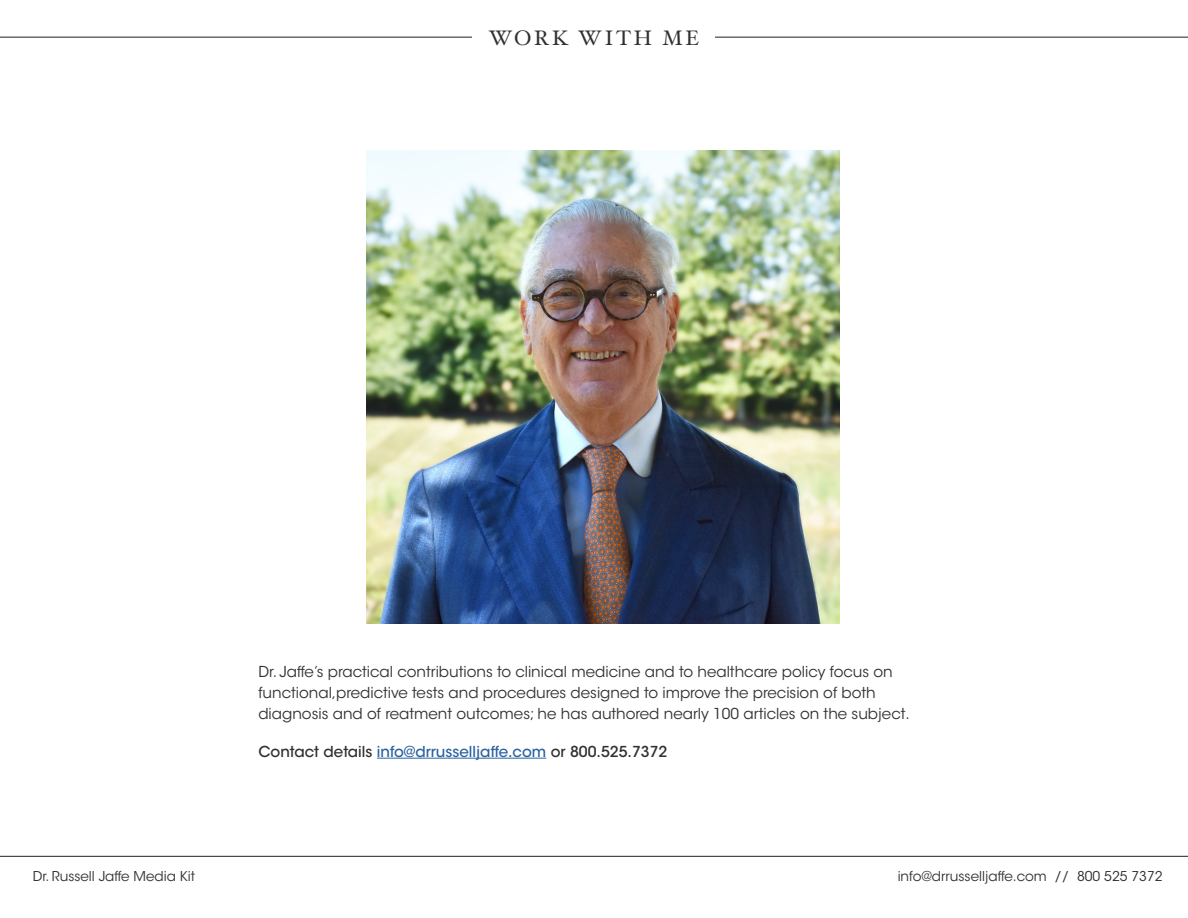
<style>
.page{position:relative;width:1188px;height:918px;background:#fff}
.page>*{position:absolute;margin:0;border:0;box-sizing:border-box;transform-origin:0 0}
.t1{font:21px "Hoefler Text";letter-spacing:.125em;color:#312f30}
.t2{font:15px "ITC Avant Garde Std";color:#312f30}
.t3{font:500 15px "ITC Avant Garde Std";color:#312f30}
.t4{font:13.5px "ITC Avant Garde Std";color:#312f30}
.s1{color:#2b62a1}
</style>
<div class="page">
<hr style="left:377px;top:758px;width:169px;height:1px;background:#2b62a1">
<hr style="left:0;top:37px;width:1188px;height:1px;background:#231f20">
<div style="left:472px;top:25px;width:244px;height:22px;background:#fff"></div>
<hr style="left:0;top:856px;width:1188px;height:1px;background:#231f20">
<img style="left:367px;top:150px;width:473px;height:473px">
<p class="t1" style="left:489px;top:25px;width:212px">WORK WITH ME</p>
<p class="t2" style="left:258px;top:663px;width:636px">Dr. Jaffe’s practical contributions to clinical medicine and to healthcare policy focus on</p>
<p class="t2" style="left:258px;top:684px;width:619px">functional,predictive tests and procedures designed to improve the precision of both</p>
<p class="t2" style="left:258px;top:705px;width:653px">diagnosis and of reatment outcomes; he has authored nearly 100 articles on the subject.</p>
<p class="t3" style="left:258px;top:742px;width:411px">Contact details <span class="s1">info@drrusselljaffe.com</span> or 800.525.7372</p>
<p class="t4" style="left:33px;top:868px;width:164px">Dr. Russell Jaffe Media Kit</p>
<p class="t4" style="left:898px;top:868px;width:266px">info@drrusselljaffe.com // 800 525 7372</p>
</div>
